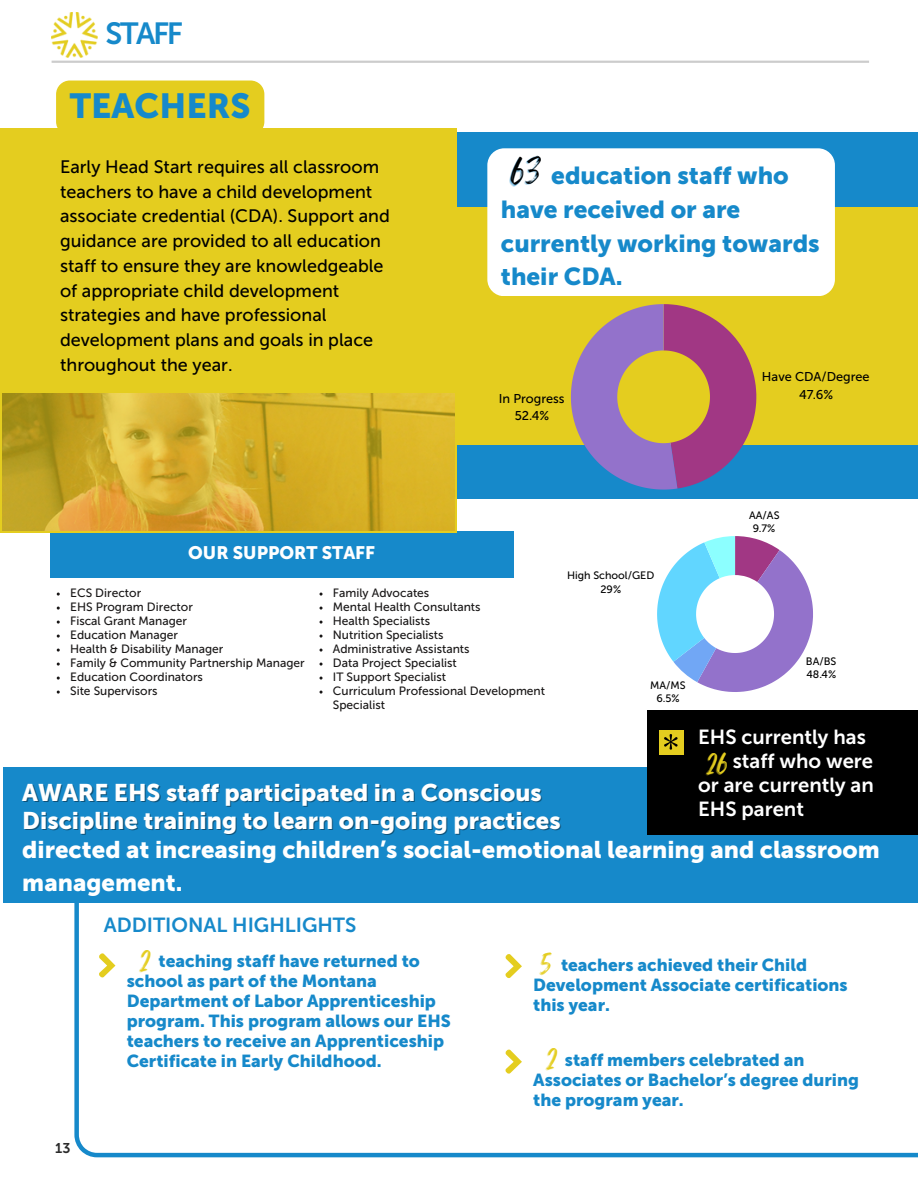
<style>
.page{position:relative;width:918px;height:1188px;background:#fff}
.page>*{position:absolute;margin:0;border:0;box-sizing:border-box;transform-origin:0 0}
.t1{font:34.65px "Museo Sans 900";color:#1689ca}
.t2{font:30.45px "Museo Sans 700";letter-spacing:-.08em;color:#1689ca}
.t3{font:24.45px/33.8px "Museo Sans 900";color:#1689ca}
.t4{font:24px/32.7px "Museo Sans 900";color:#fff}
.t5{font:20.25px "Museo Sans 700";color:#fff}
.t6{font:20.25px "Museo Sans 700";color:#1689ca}
.t7{font:18px/24.8px "Museo Sans 500";color:#000}
.t8{font:18px "Museo Sans 900";color:#fff}
.t9{font:17.25px/20.1px "Museo Sans 900";color:#1689ca}
.t10{font:14.1px "Museo Sans 700";color:#2b2b2b}
.t11{font:12.75px/17.2px "Museo Sans 500";color:#000;text-align:center}
.t12{font:12px/14px "Museo Sans 500";color:#191717}
.t13{font:10.65px/12.9px "Museo Sans 500";color:#000;text-align:center}
</style>
<div class="page">
<img style="left:52px;top:13px;width:46px;height:45px">
<hr style="left:52px;top:61px;width:817px;height:2px;background:#555">
<div style="left:424px;top:132px;width:494px;height:367px;background:#1689ca"></div>
<div style="left:444px;top:207px;width:474px;height:238px;background:#e4cd1f"></div>
<div style="left:487px;top:148px;width:348px;height:148px;background:#fff;border-radius:17px"></div>
<div style="left:50px;top:532px;width:463px;height:46px;background:#1689ca"></div>
<svg style="left:74px;top:903px;width:844px;height:254px"></svg>
<div style="left:3px;top:767px;width:915px;height:136px;background:#1689ca"></div>
<svg style="left:97px;top:952px;width:18px;height:27px"></svg>
<div style="left:647px;top:710px;width:271px;height:124px;background:#000"></div>
<div style="left:659px;top:730px;width:24px;height:24px;background:#e4cd1f"></div>
<svg style="left:664px;top:734px;width:14px;height:16px"></svg>
<svg style="left:571px;top:304px;width:185px;height:186px"></svg>
<svg style="left:657px;top:536px;width:156px;height:156px"></svg>
<svg style="left:504px;top:952px;width:18px;height:27px"></svg>
<svg style="left:504px;top:1048px;width:18px;height:27px"></svg>
<div style="left:0;top:128px;width:457px;height:405px;background:#e4cd1f"></div>
<img style="left:3px;top:394px;width:452px;height:136px">
<div style="left:56px;top:81px;width:208px;height:47px;background:#e4cd1f"></div>
<svg style="left:538px;top:953px;width:14px;height:22px"></svg>
<svg style="left:544px;top:1048px;width:13px;height:22px"></svg>
<svg style="left:138px;top:950px;width:12px;height:22px"></svg>
<p class="t2" style="left:106px;top:15px;width:79px">STAFF</p>
<p class="t1" style="left:70px;top:86px;width:182px">TEACHERS</p>
<p class="t7" style="left:60px;top:154px;width:331px">Early Head Start requires all classroom teachers to have a child development associate credential (CDA). Support and guidance are provided to all education staff to ensure they are knowledgeable of appropriate child development strategies and have professional development plans and goals in place throughout the year.</p>
<p class="t3" style="left:501px;top:159px;width:320px;text-indent:50px">education staff who have received or are currently working towards their CDA.</p>
<p class="t11" style="left:762px;top:369px;width:109px">Have CDA/Degree<br>47.6%</p>
<p class="t11" style="left:499px;top:390px;width:67px">In Progress<br>52.4%</p>
<p class="t8" style="left:188px;top:542px;width:188px">OUR SUPPORT STAFF</p>
<p class="t12" style="left:70px;top:586px;width:73px">ECS Director</p>
<h2 class="t12" style="left:70px;top:600px;width:124px">EHS Program Director</h2>
<p class="t12" style="left:70px;top:614px;width:118px">Fiscal Grant Manager</p>
<h1 class="t12" style="left:70px;top:628px;width:109px">Education Manager</h1>
<p class="t12" style="left:70px;top:642px;width:155px">Health &amp; Disability Manager</p>
<p class="t12" style="left:70px;top:656px;width:236px">Family &amp; Community Partnership Manager</p>
<p class="t12" style="left:70px;top:670px;width:134px">Education Coordinators</p>
<h3 class="t12" style="left:70px;top:684px;width:89px">Site Supervisors</h3>
<p class="t12" style="left:333px;top:586px;width:98px">Family Advocates</p>
<p class="t12" style="left:333px;top:600px;width:149px">Mental Health Consultants</p>
<p class="t12" style="left:333px;top:614px;width:99px">Health Specialists</p>
<h6 class="t12" style="left:333px;top:628px;width:112px">Nutrition Specialists</h6>
<p class="t12" style="left:333px;top:642px;width:138px">Administrative Assistants</p>
<p class="t12" style="left:333px;top:656px;width:125px">Data Project Specialist</p>
<p class="t12" style="left:333px;top:670px;width:115px">IT Support Specialist</p>
<p class="t12" style="left:333px;top:684px;width:214px">Curriculum Professional Development<br>Specialist</p>
<p class="t13" style="left:567px;top:568px;width:89px;line-height:14.5px">High School/GED<br>29%</p>
<p class="t13" style="left:650px;top:679px;width:37px">MA/MS<br>6.5%</p>
<p class="t4" style="left:22px;top:776px;width:521px">AWARE EHS staff participated in a Conscious</p>
<p class="t4" style="left:22px;top:805px;width:540px">Discipline training to learn on-going practices</p>
<p class="t13" style="left:749px;top:509px;width:32px">AA/AS<br>9.7%</p>
<p class="t13" style="left:806px;top:655px;width:32px;text-align:left">BA/BS<br>48.4%</p>
<p class="t5" style="left:698px;top:725px;width:169px">EHS currently has</p>
<p class="t5" style="left:733px;top:749px;width:142px">staff who were</p>
<p class="t5" style="left:698px;top:773px;width:177px">or are currently an</p>
<p class="t5" style="left:698px;top:797px;width:107px">EHS parent</p>
<h3 class="t4" style="left:22px;top:834px;width:859px">directed at increasing children’s social-emotional learning and classroom management.</h3>
<p class="t6" style="left:104px;top:913px;width:254px">ADDITIONAL HIGHLIGHTS</p>
<p class="t10" style="left:55px;top:1140px;width:17px">13</p>
<h5 class="t9" style="left:127px;top:951px;width:326px;text-indent:32px">teaching staff have returned to school as part of the Montana Department of Labor Apprenticeship program. This program allows our EHS teachers to receive an Apprenticeship Certificate in Early Childhood.</h5>
<p class="t9" style="left:533px;top:955px;width:316px;text-indent:28px">teachers achieved their Child<br>Development Associate certifications this year.</p>
<p class="t9" style="left:533px;top:1050px;width:327px;text-indent:32px">staff members celebrated an<br>Associates or Bachelor’s degree during the program year.</p>
</div>
